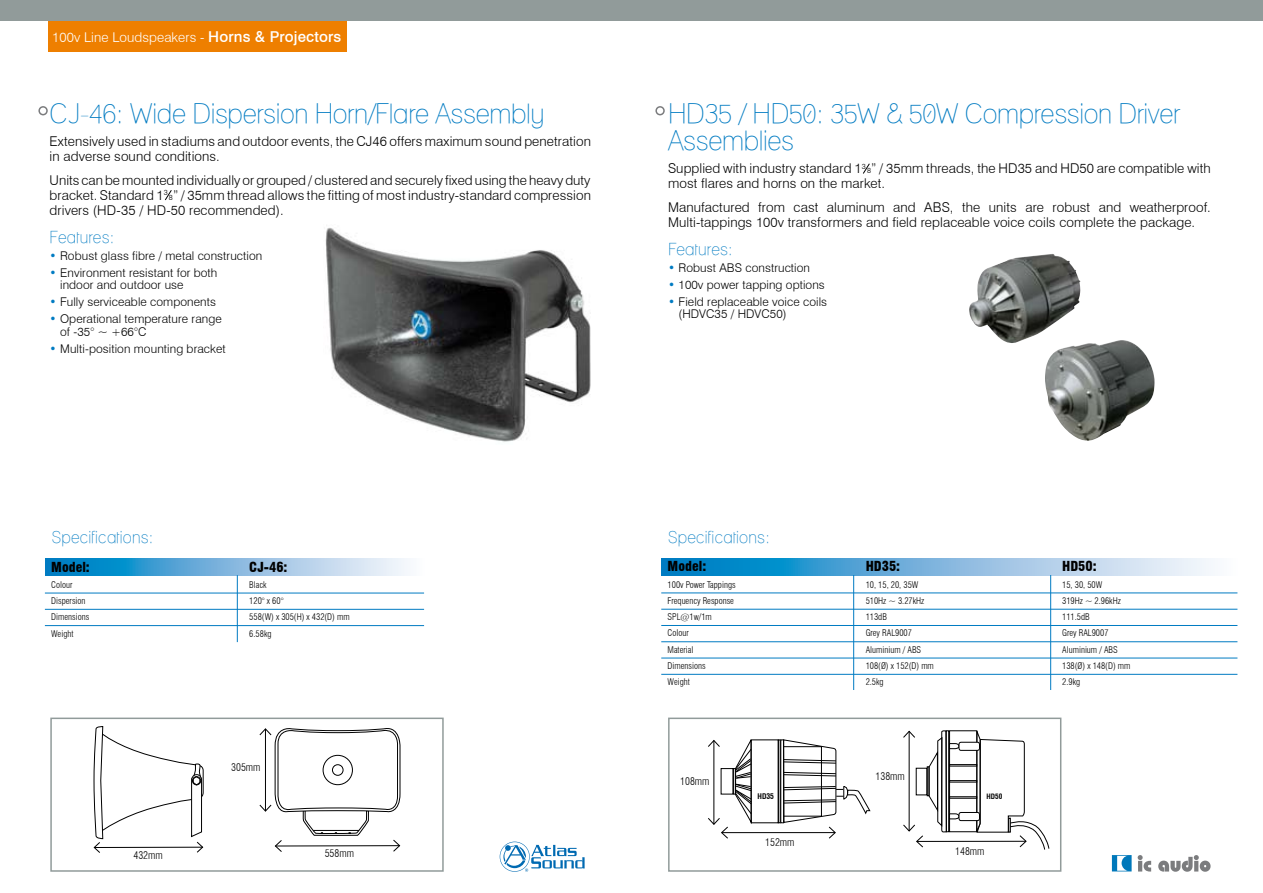
<style>
.page{position:relative;width:1263px;height:893px;background:#fff}
.page>*{position:absolute;margin:0;border:0;box-sizing:border-box;transform-origin:0 0}
.t1{font:300 27px/27px "Lane Narrow";letter-spacing:-.015em;color:#007bc2}
.t2{font:300 16.5px "Lane Narrow";letter-spacing:.01em;color:#007bc2}
.t3{font:300 13.5px/15px "Swiss 721 BT";letter-spacing:.005em;color:#000}
.t4{font:300 13.5px "Swiss 721 BT";letter-spacing:.005em;color:#fff}
.t5{font:900 condensed 13.5px "Swiss 721 BT";color:#000}
.t6{font:300 12px/12.8px "Swiss 721 BT";letter-spacing:.005em;color:#000}
.t7{font:300 condensed 10.5px "Swiss 721 BT";color:#000}
.t8{font:300 condensed 9px "Swiss 721 BT";color:#000}
.t9{font:700 condensed 7.65px "Swiss 721 BT";color:#000}
.t10{font:700 condensed 7.2px "Swiss 721 BT";color:#000}
.s1{font-weight:500;font-size:15px}
.s2{font-size:7.5px}
.s3{color:#007bc2}
</style>
<div class="page">
<div style="left:48px;top:0;width:299px;height:51px;background:#ee7f00"></div>
<img style="left:325px;top:228px;width:266px;height:214px">
<svg style="left:662px;top:558px;width:551px;height:17px;background:#75b6de"></svg>
<hr style="left:661px;top:593px;width:576px;height:1px;background:#007bc2">
<hr style="left:661px;top:609px;width:576px;height:1px;background:#007bc2">
<hr style="left:661px;top:641px;width:576px;height:1px;background:#007bc2">
<hr style="left:661px;top:658px;width:576px;height:1px;background:#007bc2">
<hr style="left:661px;top:674px;width:576px;height:1px;background:#007bc2">
<hr style="left:661px;top:625px;width:576px;height:1px;background:#007bc2">
<hr style="left:853px;top:575px;width:1px;height:115px;background:#007bc2">
<svg style="left:1112px;top:855px;width:19px;height:16px"></svg>
<svg style="left:1138px;top:855px;width:72px;height:17px"></svg>
<svg style="left:38px;top:106px;width:10px;height:10px"></svg>
<svg style="left:500px;top:842px;width:85px;height:30px"></svg>
<div style="left:668px;top:718px;width:393px;height:154px;border:2px solid #919b9a"></div>
<div style="left:959px;top:742px;width:21px;height:9px;border:1px solid #000;border-radius:2px"></div>
<div style="left:959px;top:812px;width:21px;height:9px;border:1px solid #000;border-radius:2px"></div>
<div style="left:949px;top:764px;width:28px;height:2px;border:1px solid #000"></div>
<div style="left:949px;top:780px;width:28px;height:2px;border:1px solid #000"></div>
<hr style="left:917px;top:841px;width:109px;height:1px;background:#000">
<svg style="left:976px;top:730px;width:73px;height:120px"></svg>
<svg style="left:902px;top:730px;width:58px;height:142px"></svg>
<div style="left:778px;top:739px;width:2px;height:84px;border:1px solid #000"></div>
<div style="left:780px;top:739px;width:4px;height:84px;border:1px solid #000"></div>
<hr style="left:722px;top:832px;width:113px;height:1px;background:#000">
<svg style="left:783px;top:739px;width:87px;height:100px"></svg>
<svg style="left:708px;top:739px;width:44px;height:100px"></svg>
<div style="left:50px;top:718px;width:394px;height:154px;border:2px solid #919b9a"></div>
<svg style="left:93px;top:726px;width:111px;height:127px"></svg>
<div style="left:192px;top:776px;width:9px;height:9px;border:1px solid #000;border-radius:50%"></div>
<svg style="left:259px;top:728px;width:142px;height:124px"></svg>
<div style="left:323px;top:755px;width:30px;height:30px;border:1px solid #000;border-radius:50%"></div>
<div style="left:332px;top:764px;width:11px;height:12px;border:1px solid #000;border-radius:50%"></div>
<svg style="left:45px;top:558px;width:363px;height:17px;background:#75b6dd"></svg>
<hr style="left:45px;top:593px;width:379px;height:1px;background:#007bc2">
<hr style="left:45px;top:609px;width:379px;height:1px;background:#007bc2">
<hr style="left:45px;top:625px;width:379px;height:1px;background:#007bc2">
<hr style="left:237px;top:575px;width:1px;height:67px;background:#007bc2">
<hr style="left:1050px;top:575px;width:1px;height:115px;background:#007bc2">
<img style="left:969px;top:254px;width:112px;height:89px">
<img style="left:1045px;top:340px;width:110px;height:101px">
<svg style="left:165px;top:190px;width:7px;height:11px"></svg>
<svg style="left:863px;top:163px;width:7px;height:11px"></svg>
<svg style="left:655px;top:106px;width:10px;height:10px"></svg>
<div style="left:0;top:0;width:1263px;height:21px;background:#919b9a"></div>
<p class="t4" style="left:52px;top:29px;width:290px">100v Line Loudspeakers - <span class="s1">Horns &amp; Projectors</span></p>
<h1 class="t1" style="left:50px;top:99px;width:497px">CJ-46: Wide Dispersion Horn/Flare Assembly</h1>
<p class="t3" style="left:50px;top:134px;width:543px">Extensively used in stadiums and outdoor events, the CJ46 offers maximum sound penetration in adverse sound conditions.</p>
<p class="t3" style="left:50px;top:172px;width:543px;text-align:justify">Units can be mounted individually or grouped / clustered and securely fixed using the heavy duty bracket. Standard 1<sup>3</sup><span class="s2">8</span>” / 35mm thread allows the fitting of most industry-standard compression drivers (HD-35 / HD-50 recommended).</p>
<p class="t2" style="left:50px;top:227px;width:66px">Features:</p>
<p class="t6" style="left:50px;top:249px;width:214px"><span class="s3">•</span> Robust glass fibre / metal construction</p>
<p class="t6" style="left:60px;top:266px;width:159px;text-indent:-11px"><span class="s3">•</span> Environment resistant for both indoor and outdoor use</p>
<p class="t6" style="left:50px;top:296px;width:168px"><span class="s3">•</span> Fully serviceable components</p>
<p class="t6" style="left:60px;top:313px;width:163px;text-indent:-10px"><span class="s3">•</span> Operational temperature range of -35° ~ +66°C</p>
<p class="t6" style="left:50px;top:342px;width:178px"><span class="s3">•</span> Multi-position mounting bracket</p>
<p class="t2" style="left:52px;top:527px;width:103px">Specifications:</p>
<p class="t5" style="left:51px;top:559px;width:40px">Model:</p>
<p class="t5" style="left:249px;top:559px;width:40px">CJ-46:</p>
<p class="t8" style="left:51px;top:579px;width:23px">Colour</p>
<p class="t8" style="left:249px;top:579px;width:19px">Black</p>
<p class="t8" style="left:51px;top:595px;width:36px">Dispersion</p>
<p class="t8" style="left:249px;top:595px;width:36px">120° x 60°</p>
<p class="t8" style="left:51px;top:612px;width:40px">Dimensions</p>
<p class="t8" style="left:249px;top:612px;width:102px">558(W) x 305(H) x 432(D) mm</p>
<p class="t8" style="left:51px;top:628px;width:24px">Weight</p>
<p class="t8" style="left:249px;top:628px;width:24px">6.58kg</p>
<p class="t7" style="left:231px;top:761px;width:31px">305mm</p>
<p class="t7" style="left:134px;top:849px;width:31px">432mm</p>
<p class="t7" style="left:325px;top:847px;width:31px">558mm</p>
<h1 class="t1" style="left:668px;top:99px;width:514px">HD35 / HD50: 35W &amp; 50W Compression Driver<br>Assemblies</h1>
<p class="t3" style="left:668px;top:161px;width:544px">Supplied with industry standard 1<sup>3</sup> <span class="s2">8</span>” / 35mm threads, the HD35 and HD50 are compatible with most flares and horns on the market.</p>
<p class="t3" style="left:668px;top:199px;width:544px">Manufactured from cast aluminum and ABS, the units are robust and weatherproof.<br>Multi-tappings 100v transformers and field replaceable voice coils complete the package.</p>
<p class="t2" style="left:668px;top:239px;width:66px">Features:</p>
<p class="t6" style="left:668px;top:261px;width:144px"><span class="s3">•</span> Robust ABS construction</p>
<p class="t6" style="left:668px;top:278px;width:158px"><span class="s3">•</span> 100v power tapping options</p>
<p class="t6" style="left:678px;top:295px;width:150px;text-indent:-10px"><span class="s3">•</span> Field replaceable voice coils (HDVC35 / HDVC50)</p>
<p class="t2" style="left:668px;top:527px;width:103px">Specifications:</p>
<p class="t5" style="left:668px;top:558px;width:40px">Model:</p>
<p class="t5" style="left:866px;top:558px;width:36px">HD35:</p>
<p class="t5" style="left:1062px;top:558px;width:36px">HD50:</p>
<p class="t8" style="left:668px;top:579px;width:70px">100v Power Tappings</p>
<p class="t8" style="left:866px;top:579px;width:54px">10, 15, 20, 35W</p>
<p class="t8" style="left:1062px;top:579px;width:42px">15, 30, 50W</p>
<p class="t8" style="left:668px;top:595px;width:68px">Frequency Response</p>
<p class="t8" style="left:866px;top:595px;width:60px">510Hz ~ 3.27kHz</p>
<p class="t8" style="left:1062px;top:595px;width:60px">319Hz ~ 2.96kHz</p>
<p class="t8" style="left:668px;top:611px;width:46px">SPL@1w/1m</p>
<p class="t8" style="left:866px;top:611px;width:23px">113dB</p>
<p class="t8" style="left:1062px;top:611px;width:29px">111.5dB</p>
<p class="t8" style="left:668px;top:628px;width:23px">Colour</p>
<p class="t8" style="left:866px;top:628px;width:48px">Grey RAL9007</p>
<p class="t8" style="left:1062px;top:628px;width:48px">Grey RAL9007</p>
<p class="t8" style="left:668px;top:644px;width:27px">Material</p>
<p class="t8" style="left:866px;top:644px;width:57px">Aluminium / ABS</p>
<p class="t8" style="left:1062px;top:644px;width:57px">Aluminium / ABS</p>
<p class="t8" style="left:668px;top:660px;width:40px">Dimensions</p>
<p class="t8" style="left:866px;top:660px;width:70px">108(Ø) x 152(D) mm</p>
<p class="t8" style="left:1062px;top:660px;width:70px">138(Ø) x 148(D) mm</p>
<p class="t8" style="left:668px;top:677px;width:24px">Weight</p>
<p class="t8" style="left:866px;top:677px;width:19px">2.5kg</p>
<p class="t8" style="left:1062px;top:677px;width:19px">2.9kg</p>
<p class="t7" style="left:680px;top:774px;width:31px">108mm</p>
<p class="t9" style="left:757px;top:791px;width:18px">HD35</p>
<p class="t7" style="left:765px;top:835px;width:31px">152mm</p>
<p class="t7" style="left:875px;top:769px;width:31px">138mm</p>
<p class="t10" style="left:986px;top:792px;width:17px">HD50</p>
<p class="t7" style="left:955px;top:844px;width:31px">148mm</p>
</div>
